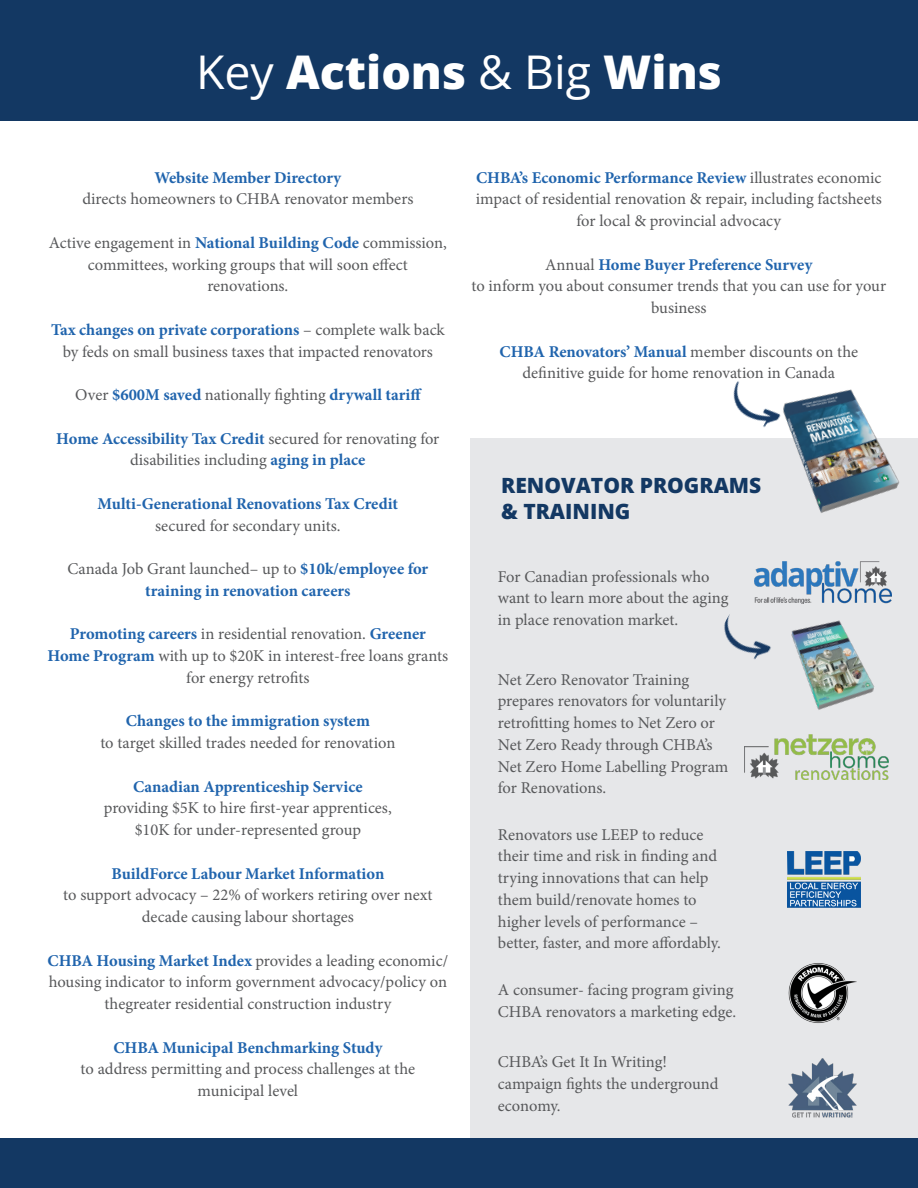
<style>
.page{position:relative;width:918px;height:1188px;background:#fff}
.page>*{position:absolute;margin:0;border:0;box-sizing:border-box;transform-origin:0 0}
.t1{font:800 46.5px "Open Sans";color:#fff}
.t2{font:800 21px/25.2px "Open Sans";color:#133863}
.t3{font:16.5px/21.8px "Minion Pro";color:#57585a;text-align:center}
.t4{font:700 16.5px/21.8px "Minion Pro";color:#2064ad;text-align:center}
.s1{font-weight:400}
.s2{font-weight:700;color:#2064ad}
.s3{font-weight:400;color:#57585a}
</style>
<div class="page">
<div style="left:471px;top:438px;width:447px;height:700px;background:#e6e7e9"></div>
<div style="left:0;top:0;width:918px;height:121px;background:#133863"></div>
<img style="left:788px;top:1058px;width:69px;height:60px">
<div style="left:0;top:1138px;width:918px;height:50px;background:#133863"></div>
<img style="left:788px;top:963px;width:69px;height:60px">
<img style="left:789px;top:389px;width:111px;height:124px">
<img style="left:733px;top:381px;width:56px;height:47px">
<img style="left:755px;top:562px;width:136px;height:32px">
<img style="left:745px;top:739px;width:143px;height:41px">
<img style="left:787px;top:851px;width:73px;height:57px">
<img style="left:754px;top:594px;width:138px;height:145px">
<img style="left:724px;top:605px;width:61px;height:65px">
<p class="t1" style="left:196px;top:41px;width:527px"><span class="s1">Key</span> Actions <span class="s1">&amp; Big</span> Wins</p>
<p class="t4" style="left:155px;top:166px;width:188px">Website Member Directory</p>
<p class="t3" style="left:82px;top:188px;width:333px">directs homeowners to CHBA renovator members</p>
<p class="t3" style="left:49px;top:232px;width:400px">Active engagement in <span class="s2">National Building Code</span> commission, committees, working groups that will soon effect renovations.</p>
<p class="t3" style="left:51px;top:319px;width:395px"><span class="s2">Tax changes on private corporations</span> – complete walk back by feds on small business taxes that impacted renovators</p>
<p class="t4" style="left:75px;top:384px;width:348px"><span class="s3">Over</span> $600M saved <span class="s3">nationally fighting</span> drywall tariff</p>
<p class="t3" style="left:56px;top:428px;width:385px"><span class="s2">Home Accessibility Tax Credit</span> secured for renovating for disabilities including <span class="s2">aging in place</span></p>
<p class="t4" style="left:98px;top:493px;width:302px">Multi-Generational Renovations Tax Credit</p>
<p class="t3" style="left:155px;top:515px;width:187px">secured for secondary units.</p>
<p class="t4" style="left:67px;top:558px;width:362px"><span class="s3">Canada Job Grant launched– up to</span> $10k/employee for training in renovation careers</p>
<p class="t3" style="left:48px;top:623px;width:402px"><span class="s2">Promoting careers</span> in residential renovation. <span class="s2">Greener<br>Home Program</span> with up to $20K in interest-free loans grants for energy retrofits</p>
<p class="t4" style="left:126px;top:710px;width:246px">Changes to the immigration system</p>
<p class="t3" style="left:100px;top:732px;width:297px">to target skilled trades needed for renovation</p>
<p class="t4" style="left:133px;top:775px;width:231px">Canadian Apprenticeship Service</p>
<p class="t3" style="left:104px;top:797px;width:289px">providing $5K to hire first-year apprentices,</p>
<p class="t3" style="left:135px;top:819px;width:228px">$10K for under-represented group</p>
<p class="t4" style="left:111px;top:862px;width:274px">BuildForce Labour Market Information</p>
<p class="t3" style="left:63px;top:884px;width:371px">to support advocacy – 22% of workers retiring over next decade causing labour shortages</p>
<p class="t3" style="left:48px;top:950px;width:402px"><span class="s2">CHBA Housing Market Index</span> provides a leading economic/ housing indicator to inform government advocacy/policy on thegreater residential construction industry</p>
<p class="t4" style="left:113px;top:1036px;width:270px">CHBA Municipal Benchmarking Study</p>
<p class="t3" style="left:81px;top:1058px;width:336px">to address permitting and process challenges at the municipal level</p>
<p class="t3" style="left:476px;top:167px;width:408px"><span class="s2">CHBA’s Economic Performance Review</span> illustrates economic impact of residential renovation &amp; repair, including factsheets for local &amp; provincial advocacy</p>
<p class="t4" style="left:545px;top:253px;width:269px"><span class="s3">Annual</span> Home Buyer Preference Survey</p>
<p class="t3" style="left:471px;top:275px;width:416px">to inform you about consumer trends that you can use for your business</p>
<p class="t3" style="left:500px;top:341px;width:360px"><span class="s2">CHBA Renovators’ Manual</span> member discounts on the definitive guide for home renovation in Canada</p>
<p class="t2" style="left:501px;top:473px;width:262px">RENOVATOR PROGRAMS &amp; TRAINING</p>
<p class="t3" style="left:498px;top:566px;width:232px;text-align:left">For Canadian professionals who want to learn more about the aging in place renovation market.</p>
<p class="t3" style="left:498px;top:669px;width:232px;text-align:left">Net Zero Renovator Training prepares renovators for voluntarily retrofitting homes to Net Zero or<br>Net Zero Ready through CHBA’s<br>Net Zero Home Labelling Program for Renovations.</p>
<p class="t3" style="left:498px;top:824px;width:225px;text-align:left">Renovators use LEEP to reduce their time and risk in finding and trying innovations that can help them build/renovate homes to higher levels of performance – better, faster, and more affordably.</p>
<p class="t3" style="left:498px;top:979px;width:240px;text-align:left">A consumer- facing program giving<br>CHBA renovators a marketing edge.</p>
<p class="t3" style="left:498px;top:1051px;width:171px">CHBA’s Get It In Writing!</p>
<p class="t3" style="left:498px;top:1073px;width:222px;text-align:left">campaign fights the underground economy.</p>
</div>
